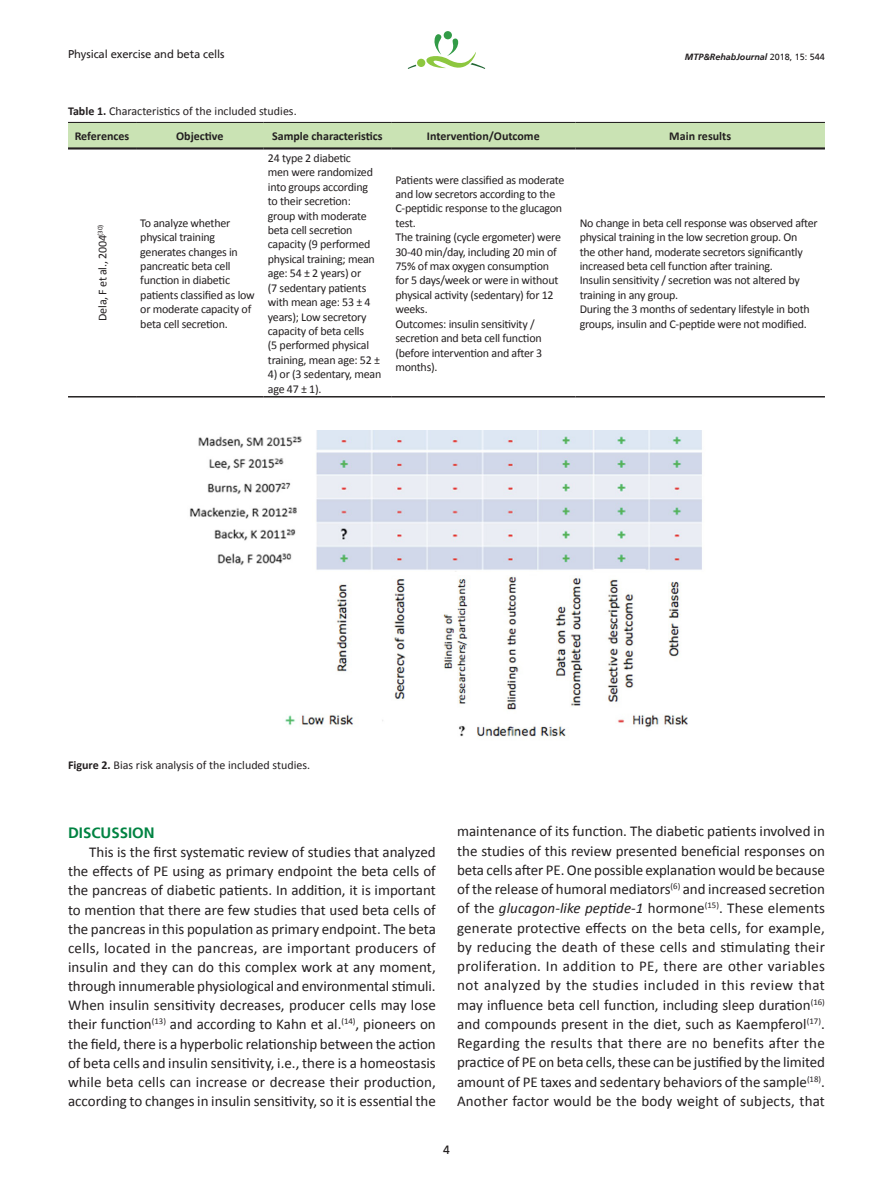
<style>
.page{position:relative;width:893px;height:1191px;background:#fff}
.page>*{position:absolute;margin:0;border:0;box-sizing:border-box;transform-origin:0 0}
.Paragraph{font:15px/19.2px "Calibri";color:#231f20;text-align:justify}
.Heading1{font:700 15px "Frutiger";color:#008342}
.TableBody{font:12px/14.4px "Calibri";letter-spacing:-.02em;color:#231f20}
.TableHead{font:700 12px "Calibri";color:#231f20}
.FigureCaption{font:12px "Calibri";color:#231f20}
.TableTitle{font:12px "Calibri";color:#231f20}
.t1{font:12px "Frutiger";color:#231f20}
.t2{font:11.25px "Frutiger";letter-spacing:-.01em;color:#231f20}
.t3{font:italic 700 9px "Frutiger";color:#231f20}
.s1{font-weight:400;font-style:normal}
.s2{font-weight:700}
.s3{font-style:italic}
</style>
<div class="page">
<div style="left:444px;top:31px;width:8px;height:8px;background:#329b47;border-radius:50%"></div>
<div style="left:417px;top:59px;width:8px;height:8px;background:#8dc73f;border-radius:50%"></div>
<svg style="left:422px;top:34px;width:63px;height:35px"></svg>
<svg style="left:408px;top:65px;width:8px;height:4px"></svg>
<img style="left:189px;top:431px;width:513px;height:306px">
<div style="left:68px;top:123px;width:757px;height:24px;background:#cae3b4"></div>
<hr style="left:68px;top:122px;width:68px;height:1px;background:#231f20">
<hr style="left:136px;top:122px;width:128px;height:1px;background:#231f20">
<hr style="left:264px;top:122px;width:127px;height:1px;background:#231f20">
<hr style="left:391px;top:122px;width:184px;height:1px;background:#231f20">
<hr style="left:575px;top:122px;width:250px;height:1px;background:#231f20">
<hr style="left:68px;top:147px;width:68px;height:2px;background:#231f20">
<hr style="left:136px;top:147px;width:128px;height:2px;background:#231f20">
<hr style="left:264px;top:147px;width:127px;height:2px;background:#231f20">
<hr style="left:391px;top:147px;width:184px;height:2px;background:#231f20">
<hr style="left:575px;top:147px;width:250px;height:2px;background:#231f20">
<hr style="left:68px;top:396px;width:68px;height:1px;background:#231f20">
<hr style="left:136px;top:396px;width:128px;height:1px;background:#231f20">
<hr style="left:264px;top:396px;width:127px;height:1px;background:#231f20">
<hr style="left:391px;top:396px;width:184px;height:1px;background:#231f20">
<hr style="left:575px;top:396px;width:250px;height:1px;background:#231f20">
<p class="t2" style="left:68px;top:47px;width:158px">Physical exercise and beta cells</p>
<p class="t3" style="left:685px;top:51px;width:142px">MTP&amp;RehabJournal <span class="s1">2018, 15: 544</span></p>
<p class="TableTitle" style="left:68px;top:104px;width:230px"><span class="s2">Table 1.</span> Characteristics of the included studies.</p>
<p class="TableHead" style="left:75px;top:128px;width:56px">References</p>
<p class="TableHead" style="left:176px;top:128px;width:49px">Objective</p>
<p class="TableHead" style="left:272px;top:128px;width:112px">Sample characteristics</p>
<p class="TableHead" style="left:427px;top:128px;width:114px">Intervention/Outcome</p>
<p class="TableHead" style="left:669px;top:128px;width:63px">Main results</p>
<p class="TableBody" style="left:95px;top:321px;width:98px;rotate:-90deg">Dela, F et al., 2004<sup>(30)</sup></p>
<p class="TableBody" style="left:140px;top:216px;width:116px">To analyze whether physical training generates changes in pancreatic beta cell function in diabetic patients classified as low or moderate capacity of beta cell secretion.</p>
<p class="TableBody" style="left:268px;top:151px;width:114px">24 type 2 diabetic<br>men were randomized into groups according to their secretion: group with moderate beta cell secretion capacity (9 performed physical training; mean age: 54 ± 2 years) or<br>(7 sedentary patients with mean age: 53 ± 4 years); Low secretory capacity of beta cells<br>(5 performed physical training, mean age: 52 ±</p>
<p class="TableBody" style="left:268px;top:367px;width:115px">4) or (3 sedentary, mean age 47 ± 1).</p>
<p class="TableBody" style="left:395px;top:172px;width:170px">Patients were classified as moderate and low secretors according to the<br>C-peptidic response to the glucagon test.</p>
<p class="TableBody" style="left:395px;top:230px;width:167px">The training (cycle ergometer) were<br>30-40 min/day, including 20 min of<br>75% of max oxygen consumption for 5 days/week or were in without physical activity (sedentary) for 12 weeks.</p>
<p class="TableBody" style="left:395px;top:316px;width:148px">Outcomes: insulin sensitivity / secretion and beta cell function (before intervention and after 3 months).</p>
<p class="TableBody" style="left:580px;top:216px;width:239px">No change in beta cell response was observed after physical training in the low secretion group. On<br>the other hand, moderate secretors significantly increased beta cell function after training.</p>
<p class="TableBody" style="left:580px;top:273px;width:222px">Insulin sensitivity / secretion was not altered by training in any group.</p>
<p class="TableBody" style="left:580px;top:302px;width:231px">During the 3 months of sedentary lifestyle in both groups, insulin and C-peptide were not modified.</p>
<p class="FigureCaption" style="left:68px;top:757px;width:244px"><span class="s2">Figure 2.</span> Bias risk analysis of the included studies.</p>
<p class="Heading1" style="left:68px;top:824px;width:88px">DISCUSSION</p>
<p class="Paragraph" style="left:68px;top:842px;width:369px;text-indent:21px">This is the first systematic review of studies that analyzed the effects of PE using as primary endpoint the beta cells of the pancreas of diabetic patients. In addition, it is important to mention that there are few studies that used beta cells of the pancreas in this population as primary endpoint. The beta cells, located in the pancreas, are important producers of insulin and they can do this complex work at any moment, through innumerable physiological and environmental stimuli.<br>When insulin sensitivity decreases, producer cells may lose their function<sup>(13)</sup> and according to Kahn et al.<sup>(14)</sup>, pioneers on the field, there is a hyperbolic relationship between the action of beta cells and insulin sensitivity, i.e., there is a homeostasis while beta cells can increase or decrease their production, according to changes in insulin sensitivity, so it is essential the</p>
<p class="Paragraph" style="left:457px;top:822px;width:369px">maintenance of its function. The diabetic patients involved in the studies of this review presented beneficial responses on beta cells after PE. One possible explanation would be because of the release of humoral mediators<sup>(6)</sup> and increased secretion of the <span class="s3">glucagon-like peptide-1</span> hormone<sup>(15)</sup>. These elements generate protective effects on the beta cells, for example, by reducing the death of these cells and stimulating their proliferation. In addition to PE, there are other variables not analyzed by the studies included in this review that may influence beta cell function, including sleep duration<sup>(16) </sup>and compounds present in the diet, such as Kaempferol<sup>(17)</sup>.<br>Regarding the results that there are no benefits after the practice of PE on beta cells, these can be justified by the limited amount of PE taxes and sedentary behaviors of the sample<sup>(18)</sup>.<br>Another factor would be the body weight of subjects, that</p>
<p class="t1" style="left:443px;top:1142px;width:8px">4</p>
</div>
